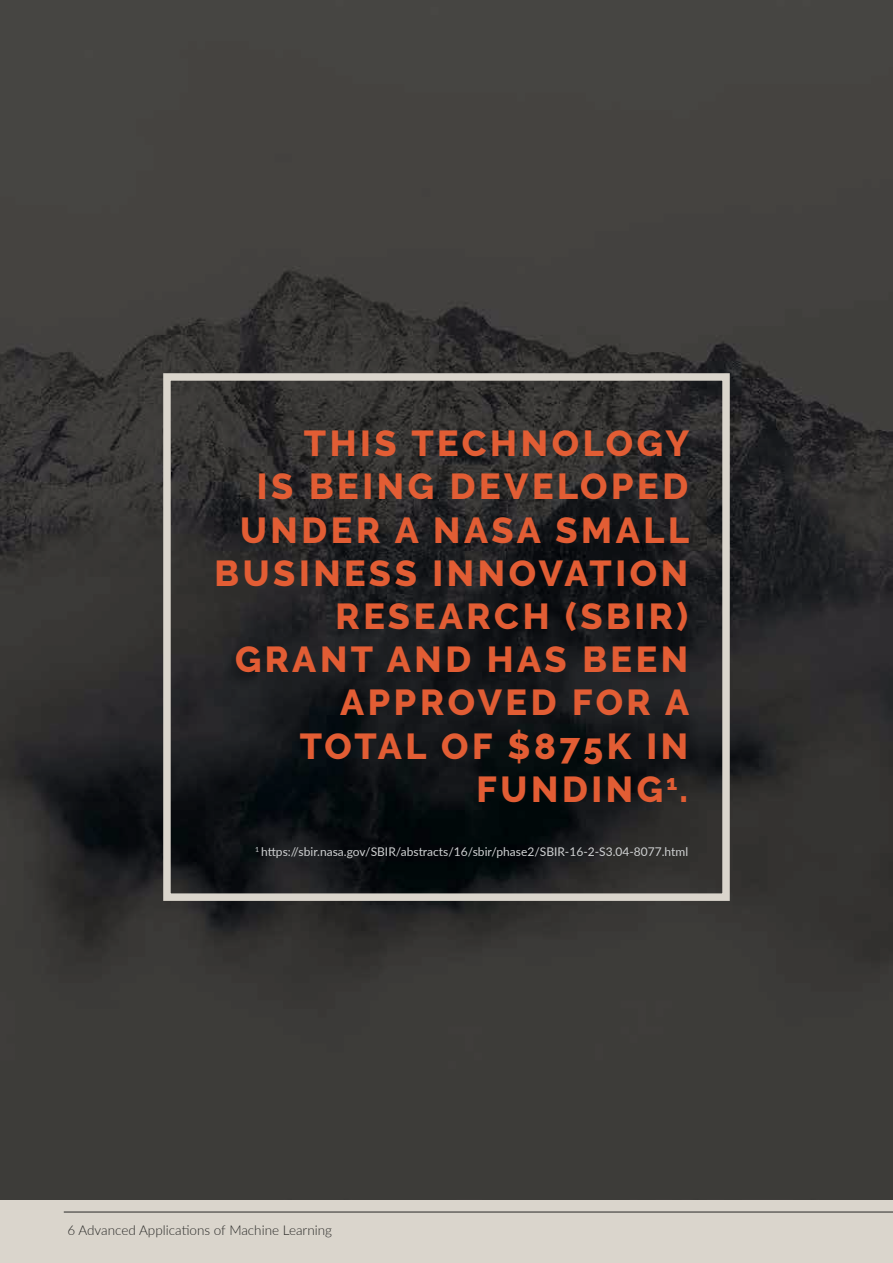
<style>
.page{position:relative;width:893px;height:1263px;background:#dad5cc}
.page>*{position:absolute;margin:0;border:0;box-sizing:border-box;transform-origin:0 0}
.t1{font:800 36px/43.2px "Raleway";letter-spacing:.1em;color:#e25d34;text-align:right}
.t2{font:300 13.5px "Lato";color:#292927}
.t3{font:12px "Lato";color:#d1d3d4}
</style>
<div class="page">
<img style="left:0;top:0;width:893px;height:1199px">
<div style="left:163px;top:373px;width:567px;height:528px;border:8px solid #dad5cc"></div>
<hr style="left:64px;top:1212px;width:829px;height:1px;background:#292927">
<p class="t1" style="left:215px;top:422px;width:476px">THIS TECHNOLOGY<br>IS BEING DEVELOPED<br>UNDER A NASA SMALL<br>BUSINESS INNOVATION<br>RESEARCH (SBIR)<br>GRANT AND HAS BEEN<br>APPROVED FOR A<br>TOTAL OF $875K IN<br>FUNDING<sup>1</sup>.</p>
<p class="t3" style="left:255px;top:843px;width:434px"><sup>1</sup> https://sbir.nasa.gov/SBIR/abstracts/16/sbir/phase2/SBIR-16-2-S3.04-8077.html</p>
<p class="t2" style="left:67px;top:1220px;width:266px">6 Advanced Applications of Machine Learning</p>
</div>
